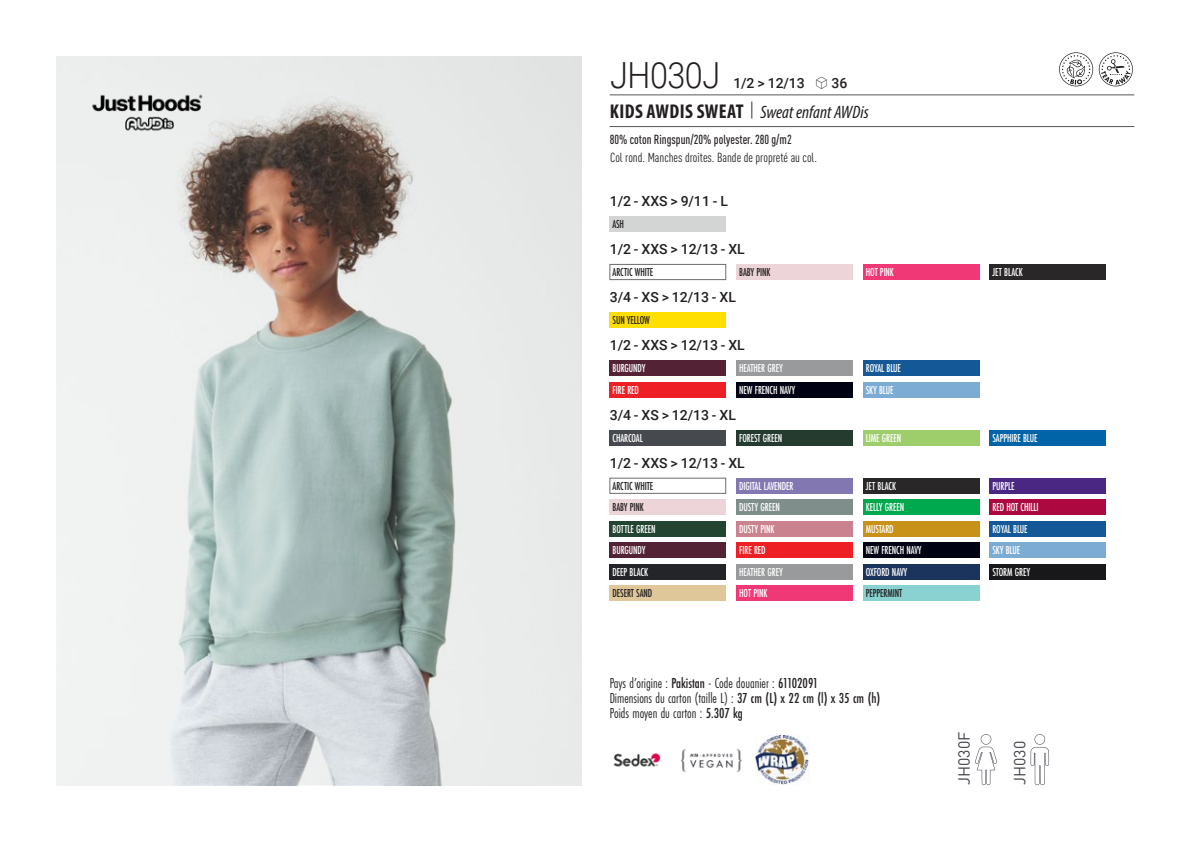
<style>
.page{position:relative;width:1191px;height:842px;background:#fff}
.page>*{position:absolute;margin:0;border:0;box-sizing:border-box;transform-origin:0 0}
.t1{font:300 36px "Roboto";letter-spacing:-.015em;color:#231f20;scale:.9 1}
.t2{font:italic 18px "Myriad Variable Concept";color:#231f20}
.t3{font:16px "DIN Pro";color:#43444c}
.t4{font:15px "Futura PT Cond";color:#231f20;scale:.95 1}
.t5{font:500 14px "Roboto";letter-spacing:.005em;color:#231f20}
.t6{font:condensed 13px "DIN Pro";color:#231f20}
.grammage_2020{font:500 condensed 13px "DIN Pro";color:#231f20;scale:.95 1}
.Coloris_nuancier_bla{font:500 12px "Futura PT Cond";letter-spacing:-.01em;color:#fff;scale:.9 1}
.Coloris_nuancier{font:500 12px "Futura PT Cond";letter-spacing:-.01em;color:#231f20;scale:.9 1}
.s1{font-family:"Linotype Shapeshifter";font-weight:400;font-size:16px}
.s2{font-family:"Myriad Pro";font-weight:700;font-style:normal;font-stretch:condensed;font-size:20px}
.s3{font-family:"Roboto Condensed";font-weight:300;font-style:normal;font-size:20px}
.s4{font-weight:500}
</style>
<div class="page">
<img style="left:57px;top:57px;width:524px;height:728px">
<img style="left:79px;top:79px;width:141px;height:68px">
<div style="left:609px;top:216px;width:117px;height:16px;background:#d3d4d4"></div>
<div style="left:609px;top:264px;width:117px;height:16px;background:#fff;border:1px solid #6c6d70"></div>
<div style="left:736px;top:264px;width:116px;height:16px;background:#ecd4d8"></div>
<div style="left:863px;top:264px;width:116px;height:16px;background:#ef3875"></div>
<div style="left:989px;top:264px;width:116px;height:16px;background:#292727"></div>
<div style="left:609px;top:312px;width:117px;height:16px;background:#ffdf01"></div>
<div style="left:609px;top:360px;width:117px;height:16px;background:#532234"></div>
<div style="left:609px;top:382px;width:117px;height:15px;background:#ee2026"></div>
<div style="left:736px;top:360px;width:116px;height:16px;background:#989a9c"></div>
<div style="left:736px;top:382px;width:116px;height:15px;background:#000213"></div>
<div style="left:863px;top:360px;width:116px;height:16px;background:#145897"></div>
<div style="left:863px;top:382px;width:116px;height:15px;background:#7cacd4"></div>
<div style="left:609px;top:430px;width:117px;height:15px;background:#464a4f"></div>
<div style="left:736px;top:430px;width:116px;height:15px;background:#253b30"></div>
<div style="left:863px;top:430px;width:116px;height:15px;background:#9dce6b"></div>
<div style="left:989px;top:430px;width:116px;height:15px;background:#0163a8"></div>
<div style="left:609px;top:478px;width:117px;height:16px;background:#fff;border:1px solid #6c6d70"></div>
<div style="left:609px;top:499px;width:117px;height:16px;background:#ecd4d8"></div>
<div style="left:609px;top:521px;width:117px;height:16px;background:#224431"></div>
<div style="left:609px;top:543px;width:117px;height:15px;background:#532234"></div>
<div style="left:609px;top:564px;width:117px;height:16px;background:#242528"></div>
<div style="left:609px;top:586px;width:117px;height:15px;background:#dfc79a"></div>
<div style="left:736px;top:478px;width:116px;height:16px;background:#8377b1"></div>
<div style="left:736px;top:499px;width:116px;height:16px;background:#7f8e8b"></div>
<div style="left:736px;top:521px;width:116px;height:16px;background:#ca828e"></div>
<div style="left:736px;top:543px;width:116px;height:15px;background:#ee2026"></div>
<div style="left:736px;top:564px;width:116px;height:16px;background:#989a9c"></div>
<div style="left:736px;top:586px;width:116px;height:15px;background:#ef3875"></div>
<div style="left:863px;top:478px;width:116px;height:16px;background:#292727"></div>
<div style="left:863px;top:499px;width:116px;height:16px;background:#00a94d"></div>
<div style="left:863px;top:521px;width:116px;height:16px;background:#c89118"></div>
<div style="left:863px;top:543px;width:116px;height:15px;background:#000213"></div>
<div style="left:863px;top:564px;width:116px;height:16px;background:#1a345d"></div>
<div style="left:863px;top:586px;width:116px;height:15px;background:#89d2d1"></div>
<div style="left:989px;top:478px;width:116px;height:16px;background:#4a2783"></div>
<div style="left:989px;top:499px;width:116px;height:16px;background:#ad083f"></div>
<div style="left:989px;top:521px;width:116px;height:16px;background:#145897"></div>
<div style="left:989px;top:543px;width:116px;height:15px;background:#7cacd4"></div>
<div style="left:989px;top:564px;width:116px;height:16px;background:#181719"></div>
<svg style="left:975px;top:734px;width:22px;height:51px"></svg>
<svg style="left:1030px;top:734px;width:19px;height:51px"></svg>
<svg style="left:1059px;top:52px;width:73px;height:34px"></svg>
<img style="left:613px;top:753px;width:48px;height:14px">
<img style="left:680px;top:749px;width:62px;height:24px">
<img style="left:756px;top:735px;width:53px;height:50px">
<hr style="left:609px;top:95px;width:525px;height:1px;background:#57585a">
<hr style="left:609px;top:126px;width:525px;height:1px;background:#57585a">
<p class="t1" style="left:610px;top:50px;width:124px">JH030J</p>
<p class="t5" style="left:733px;top:73px;width:115px">1/2 &gt; 12/13 <span class="s1">S</span> 36</p>
<p class="t2" style="left:610px;top:101px;width:260px"><span class="s2">KIDS AWDIS SWEAT</span> <span class="s3">|</span> Sweat enfant AWDis</p>
<p class="grammage_2020" style="left:609px;top:130px;width:193px">80% coton Ringspun/20% polyester. 280 g/m2</p>
<p class="t6" style="left:610px;top:148px;width:208px">Col rond. Manches droites. Bande de propreté au col.</p>
<p class="t5" style="left:610px;top:191px;width:119px">1/2 - XXS &gt; 9/11 - L</p>
<p class="Coloris_nuancier" style="left:612px;top:217px;width:14px">ASH</p>
<p class="t5" style="left:610px;top:239px;width:136px">1/2 - XXS &gt; 12/13 - XL</p>
<p class="Coloris_nuancier" style="left:612px;top:265px;width:47px">ARCTIC WHITE</p>
<p class="Coloris_nuancier" style="left:739px;top:265px;width:36px">BABY PINK</p>
<p class="Coloris_nuancier_bla" style="left:866px;top:265px;width:33px">HOT PINK</p>
<p class="Coloris_nuancier_bla" style="left:992px;top:265px;width:35px">JET BLACK</p>
<p class="t5" style="left:610px;top:287px;width:127px">3/4 - XS &gt; 12/13 - XL</p>
<p class="Coloris_nuancier" style="left:612px;top:313px;width:43px">SUN YELLOW</p>
<p class="t5" style="left:610px;top:335px;width:136px">1/2 - XXS &gt; 12/13 - XL</p>
<p class="Coloris_nuancier_bla" style="left:612px;top:361px;width:38px">BURGUNDY</p>
<p class="Coloris_nuancier_bla" style="left:612px;top:382px;width:31px">FIRE RED</p>
<p class="Coloris_nuancier_bla" style="left:739px;top:361px;width:50px">HEATHER GREY</p>
<p class="Coloris_nuancier_bla" style="left:739px;top:382px;width:63px">NEW FRENCH NAVY</p>
<p class="Coloris_nuancier_bla" style="left:866px;top:361px;width:41px">ROYAL BLUE</p>
<p class="Coloris_nuancier_bla" style="left:866px;top:382px;width:32px">SKY BLUE</p>
<p class="t5" style="left:610px;top:405px;width:127px">3/4 - XS &gt; 12/13 - XL</p>
<p class="Coloris_nuancier_bla" style="left:612px;top:431px;width:35px">CHARCOAL</p>
<p class="Coloris_nuancier_bla" style="left:739px;top:431px;width:49px">FOREST GREEN</p>
<p class="Coloris_nuancier_bla" style="left:866px;top:431px;width:41px">LIME GREEN</p>
<p class="Coloris_nuancier_bla" style="left:992px;top:431px;width:52px">SAPPHIRE BLUE</p>
<p class="t5" style="left:610px;top:453px;width:136px">1/2 - XXS &gt; 12/13 - XL</p>
<p class="Coloris_nuancier" style="left:612px;top:479px;width:47px">ARCTIC WHITE</p>
<p class="Coloris_nuancier" style="left:612px;top:500px;width:36px">BABY PINK</p>
<p class="Coloris_nuancier_bla" style="left:612px;top:522px;width:49px">BOTTLE GREEN</p>
<p class="Coloris_nuancier_bla" style="left:612px;top:543px;width:38px">BURGUNDY</p>
<p class="Coloris_nuancier_bla" style="left:612px;top:565px;width:41px">DEEP BLACK</p>
<p class="Coloris_nuancier" style="left:612px;top:586px;width:46px">DESERT SAND</p>
<p class="Coloris_nuancier_bla" style="left:866px;top:479px;width:35px">JET BLACK</p>
<p class="Coloris_nuancier_bla" style="left:866px;top:500px;width:44px">KELLY GREEN</p>
<p class="Coloris_nuancier_bla" style="left:866px;top:522px;width:33px">MUSTARD</p>
<p class="Coloris_nuancier_bla" style="left:866px;top:543px;width:63px">NEW FRENCH NAVY</p>
<p class="Coloris_nuancier_bla" style="left:866px;top:565px;width:47px">OXFORD NAVY</p>
<p class="Coloris_nuancier" style="left:866px;top:586px;width:42px">PEPPERMINT</p>
<p class="Coloris_nuancier_bla" style="left:739px;top:479px;width:62px">DIGITAL LAVENDER</p>
<p class="Coloris_nuancier_bla" style="left:739px;top:500px;width:47px">DUSTY GREEN</p>
<p class="Coloris_nuancier_bla" style="left:739px;top:522px;width:41px">DUSTY PINK</p>
<p class="Coloris_nuancier_bla" style="left:739px;top:543px;width:31px">FIRE RED</p>
<p class="Coloris_nuancier_bla" style="left:739px;top:565px;width:50px">HEATHER GREY</p>
<p class="Coloris_nuancier_bla" style="left:739px;top:586px;width:33px">HOT PINK</p>
<p class="Coloris_nuancier_bla" style="left:992px;top:479px;width:26px">PURPLE</p>
<p class="Coloris_nuancier_bla" style="left:992px;top:500px;width:53px">RED HOT CHILLI</p>
<p class="Coloris_nuancier_bla" style="left:992px;top:522px;width:41px">ROYAL BLUE</p>
<p class="Coloris_nuancier_bla" style="left:992px;top:543px;width:32px">SKY BLUE</p>
<p class="Coloris_nuancier_bla" style="left:992px;top:565px;width:43px">STORM GREY</p>
<p class="t4" style="left:609px;top:674px;width:221px">Pays d’origine : <span class="s4">Pakistan</span> - Code douanier : <span class="s4">61102091</span></p>
<p class="t4" style="left:609px;top:689px;width:286px">Dimensions du carton (taille L) : <span class="s4">37 cm (L) x 22 cm (l) x 35 cm (h)</span></p>
<p class="t4" style="left:609px;top:704px;width:142px">Poids moyen du carton : <span class="s4">5.307 kg</span></p>
<p class="t3" style="left:951px;top:785px;width:55px;rotate:-90deg">JH030F</p>
<p class="t3" style="left:1007px;top:785px;width:46px;rotate:-90deg">JH030</p>
</div>
